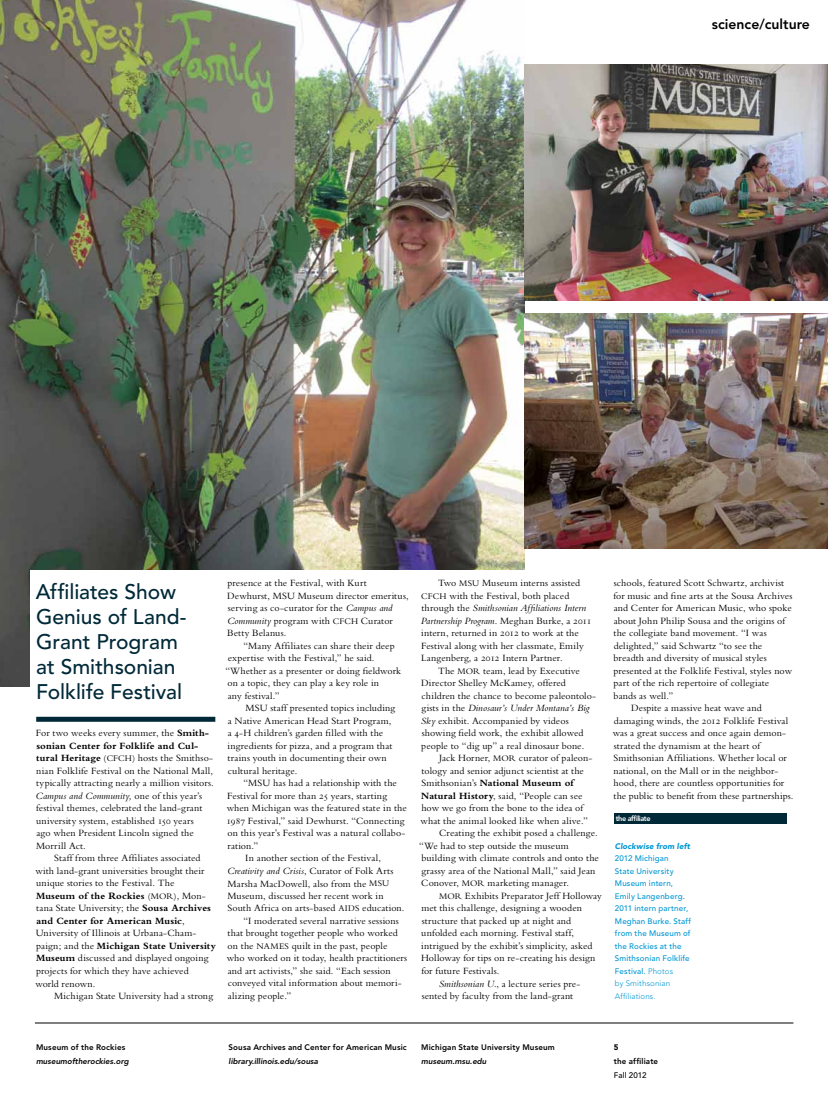
<style>
.page{position:relative;width:828px;height:1116px;background:#fff}
.page>*{position:absolute;margin:0;border:0;box-sizing:border-box;transform-origin:0 0}
.t1{font:500 21px/25px "Avenir LT Std";color:#002938}
.t2{font:800 14px "Avenir LT Std";color:#000}
.t3{font:10px/12.5px "Bembo";letter-spacing:.01em;color:#000}
.t4{font:italic 10px "Bembo";letter-spacing:.01em;color:#000}
.t5{font:10px "Bembo";letter-spacing:.03em;color:#000}
.t6{font:700 10px "Bembo";letter-spacing:.01em;color:#000}
.t7{font:500 8px/12.5px "Avenir LT Std";letter-spacing:.02em;color:#0097d4}
.t8{font:800 8px "Avenir LT Std";letter-spacing:.02em;color:#000}
.t9{font:italic 800 8px "Avenir LT Std";color:#000}
.t10{font:italic 900 8px "Avenir LT Std";letter-spacing:.02em;color:#0097d4}
.t11{font:500 8px "Avenir LT Std";letter-spacing:.005em;color:#000}
.t12{font:900 8px "Avenir LT Std";color:#000}
.t13{font:800 7.4px "Avenir LT Std";letter-spacing:-.055em;color:#fff}
.s1{font-weight:700}
.s2{font-size:9px}
.s3{font-style:italic}
.s4{font-family:"Bembo SC"}
.s5{font-style:normal}
.s6{font-weight:400}
.s7{font-weight:300}
</style>
<div class="page">
<img style="left:0;top:0;width:524px;height:687px">
<div style="left:30px;top:570px;width:535px;height:134px;background:#fff"></div>
<hr style="left:35px;top:1023px;width:758px;height:1px;background:#000">
<div style="left:614px;top:813px;width:173px;height:11px;background:#002938"></div>
<div style="left:36px;top:717px;width:179px;height:5px;background:#002938"></div>
<img style="left:524px;top:313px;width:304px;height:236px">
<img style="left:524px;top:65px;width:304px;height:235px">
<h2 class="t2" style="left:712px;top:15px;width:100px">science/culture</h2>
<h1 class="t1" style="left:36px;top:580px;width:152px">Affiliates Show<br>Genius of Land-<br>Grant Program at Smithsonian<br>Folklife Festival</h1>
<p class="t3" style="left:36px;top:727px;width:180px">For two weeks every summer, the <span class="s1">Smith&shy;sonian Center for Folklife and Cul&shy;tural Heritage</span> <span class="s2">(CFCH)</span> hosts the Smithso&shy;nian Folklife Festival on the National Mall, typically attracting nearly a million visitors.<br><span class="s3">Campus and Community,</span> one of this year’s festival themes, celebrated the land-grant university system, established <span class="s4">150</span> years<br>ago when President Lincoln signed the Morrill Act.</p>
<p class="t3" style="left:35px;top:852px;width:182px;text-indent:19px">Staff from three Affiliates associated with land-grant universities brought their unique stories to the Festival. The<br><span class="s1">Museum of the Rockies</span> <span class="s2">(MOR)</span>, Mon&shy;tana State University; the <span class="s1">Sousa Archives and Center for American Music</span>, University of Illinois at Urbana-Cham&shy;paign; and the <span class="s1">Michigan State University Museum</span> discussed and displayed ongoing projects for which they have achieved<br>world renown.</p>
<p class="t3" style="left:54px;top:989px;width:160px">Michigan State University had a strong</p>
<p class="t3" style="left:227px;top:577px;width:183px">presence at the Festival, with Kurt Dewhurst, MSU Museum director emeritus, serving as co-curator for the <span class="s3">Campus and Community</span> program with <span class="s2">CFCH</span> Curator Betty Belanus.</p>
<p class="t3" style="left:225px;top:639px;width:177px;text-indent:18px">“Many Affiliates can share their deep expertise with the Festival,” he said. “Whether as a presenter or doing fieldwork on a topic, they can play a key role in<br>any festival.”</p>
<p class="t3" style="left:228px;top:702px;width:169px;text-indent:18px">MSU staff presented topics including a Native American Head Start Program, a <span class="s4">4</span>-H children’s garden filled with the ingredients for pizza, and a program that trains youth in documenting their own cultural heritage.</p>
<p class="t3" style="left:243px;top:777px;width:155px">“MSU has had a relationship with the</p>
<p class="t3" style="left:227px;top:789px;width:161px">Festival for more than <span class="s4">25</span> years, starting</p>
<p class="t3" style="left:227px;top:802px;width:181px">when Michigan was the featured state in the</p>
<p class="t3" style="left:227px;top:814px;width:180px"><span class="s4">1987</span> Festival,” said Dewhurst. “Connecting</p>
<p class="t3" style="left:228px;top:827px;width:179px">on this year’s Festival was a natural collabo-</p>
<p class="t3" style="left:228px;top:839px;width:32px">ration.”</p>
<p class="t3" style="left:245px;top:852px;width:137px">In another section of the Festival,</p>
<p class="t4" style="left:227px;top:865px;width:168px">Creativity and Crisis<span class="s5">, Curator of Folk Arts</span></p>
<p class="t3" style="left:227px;top:877px;width:163px">Marsha MacDowell, also from the <span class="s2">MSU</span></p>
<p class="t3" style="left:227px;top:889px;width:158px">Museum, discussed her recent work in</p>
<p class="t3" style="left:228px;top:902px;width:178px">South Africa on arts-based <span class="s2">AIDS</span> education.</p>
<p class="t3" style="left:243px;top:914px;width:157px">“I moderated several narrative sessions</p>
<p class="t3" style="left:228px;top:927px;width:172px">that brought together people who worked</p>
<p class="t3" style="left:228px;top:939px;width:161px">on the <span class="s2">NAMES</span> quilt in the past, people</p>
<p class="t3" style="left:227px;top:952px;width:182px">who worked on it today, health practitioners</p>
<p class="t3" style="left:228px;top:964px;width:164px">and art activists,” she said. “Each session</p>
<p class="t3" style="left:228px;top:977px;width:175px">conveyed vital information about memori-</p>
<p class="t3" style="left:228px;top:989px;width:65px">alizing people.”</p>
<p class="t3" style="left:421px;top:577px;width:172px;text-indent:17px">Two <span class="s2">MSU</span> Museum interns assisted <span class="s2">CFCH</span> with the Festival, both placed through the <span class="s3">Smithsonian Affiliations Intern Partnership Program</span>. Meghan Burke, a <span class="s4">2011 </span>intern, returned in <span class="s4">2012</span> to work at the Festival along with her classmate, Emily Langenberg, a <span class="s4">2012</span> Intern Partner.</p>
<p class="t3" style="left:421px;top:664px;width:177px;text-indent:17px">The <span class="s2">MOR</span> team, lead by Executive Director Shelley McKamey<span class="s3">,</span> offered children the chance to become paleontolo&shy;gists in the <span class="s3">Dinosaur’s Under Montana’s Big Sky</span> exhibit. Accompanied by videos showing field work, the exhibit allowed people to “dig up” a real dinosaur bone.</p>
<p class="t3" style="left:439px;top:752px;width:155px">Jack Horner, <span class="s2">MOR</span> curator of paleon-</p>
<p class="t3" style="left:421px;top:764px;width:164px">tology and senior adjunct scientist at the</p>
<p class="t6" style="left:421px;top:778px;width:154px"><span class="s6">Smithsonian’s</span> National Museum of</p>
<p class="t3" style="left:421px;top:789px;width:163px"><span class="s1">Natural History</span>, said, “People can see</p>
<p class="t3" style="left:421px;top:802px;width:163px">how we go from the bone to the idea of</p>
<p class="t3" style="left:421px;top:814px;width:169px">what the animal looked like when alive.”</p>
<p class="t3" style="left:439px;top:827px;width:160px">Creating the exhibit posed a challenge.</p>
<p class="t3" style="left:419px;top:839px;width:151px">“We had to step outside the museum</p>
<p class="t3" style="left:421px;top:852px;width:179px">building with climate controls and onto the</p>
<p class="t3" style="left:422px;top:864px;width:175px">grassy area of the National Mall,” said Jean</p>
<p class="t3" style="left:421px;top:877px;width:149px">Conover, <span class="s2">MOR</span> marketing manager.</p>
<p class="t3" style="left:439px;top:889px;width:164px"><span class="s2">MOR</span> Exhibits Preparator Jeff Holloway</p>
<p class="t3" style="left:421px;top:902px;width:162px">met this challenge, designing a wooden</p>
<p class="t3" style="left:422px;top:914px;width:151px">structure that packed up at night and</p>
<p class="t3" style="left:421px;top:927px;width:155px">unfolded each morning. Festival staff,</p>
<p class="t3" style="left:421px;top:939px;width:173px">intrigued by the exhibit’s simplicity, asked</p>
<p class="t3" style="left:421px;top:952px;width:176px">Holloway for tips on re-creating his design</p>
<p class="t3" style="left:421px;top:964px;width:80px">for future Festivals.</p>
<p class="t3" style="left:439px;top:977px;width:143px"><span class="s3">Smithsonian U</span>., a lecture series pre-</p>
<p class="t3" style="left:422px;top:989px;width:153px">sented by faculty from the land-grant</p>
<p class="t3" style="left:614px;top:577px;width:172px">schools, featured Scott Schwartz, archivist</p>
<p class="t3" style="left:613px;top:589px;width:180px">for music and fine arts at the Sousa Archives</p>
<p class="t3" style="left:614px;top:602px;width:180px">and Center for American Music, who spoke</p>
<p class="t3" style="left:614px;top:614px;width:173px">about John Philip Sousa and the origins of</p>
<p class="t3" style="left:614px;top:627px;width:155px">the collegiate band movement. “I was</p>
<p class="t3" style="left:614px;top:639px;width:150px">delighted,” said Schwartz “to see the</p>
<p class="t3" style="left:614px;top:652px;width:155px">breadth and diversity of musical styles</p>
<p class="t3" style="left:613px;top:664px;width:180px">presented at the Folklife Festival, styles now</p>
<p class="t3" style="left:613px;top:677px;width:157px">part of the rich repertoire of collegiate</p>
<p class="t3" style="left:614px;top:689px;width:61px">bands as well.”</p>
<p class="t3" style="left:631px;top:702px;width:132px">Despite a massive heat wave and</p>
<p class="t5" style="left:614px;top:715px;width:176px">damaging winds, the <span class="s4">2012</span> Folklife Festival</p>
<p class="t3" style="left:613px;top:727px;width:175px">was a great success and once again demon-</p>
<p class="t3" style="left:614px;top:739px;width:148px">strated the dynamism at the heart of</p>
<p class="t3" style="left:614px;top:752px;width:175px">Smithsonian Affiliations. Whether local or</p>
<p class="t3" style="left:614px;top:764px;width:167px">national, on the Mall or in the neighbor-</p>
<p class="t3" style="left:614px;top:777px;width:172px">hood, there are countless opportunities for</p>
<p class="t3" style="left:614px;top:789px;width:181px">the public to benefit from these partnerships.</p>
<p class="t13" style="left:616px;top:814px;width:36px">the affiliate</p>
<p class="t10" style="left:615px;top:841px;width:77px">Clockwise from left</p>
<p class="t7" style="left:615px;top:853px;width:78px">2012 Michigan<br>State University<br>Museum intern,<br>Emily Langenberg.<br>2011 intern partner,<br>Meghan Burke. Staff from the Museum of the Rockies at the<br>Smithsonian Folklife<br>Festival. <span class="s7">Photos<br>by Smithsonian<br>Affiliations.</span></p>
<p class="t8" style="left:36px;top:1043px;width:91px">Museum of the Rockies</p>
<p class="t9" style="left:36px;top:1057px;width:94px">museumoftherockies.org</p>
<p class="t8" style="left:229px;top:1043px;width:180px">Sousa Archives and Center for American Music</p>
<p class="t9" style="left:229px;top:1057px;width:91px">library.illinois.edu/sousa</p>
<p class="t8" style="left:421px;top:1043px;width:135px">Michigan State University Museum</p>
<p class="t9" style="left:421px;top:1057px;width:67px">museum.msu.edu</p>
<p class="t12" style="left:614px;top:1042px;width:6px">5</p>
<p class="t8" style="left:614px;top:1057px;width:46px">the affiliate</p>
<p class="t11" style="left:614px;top:1071px;width:34px">Fall 2012</p>
</div>
